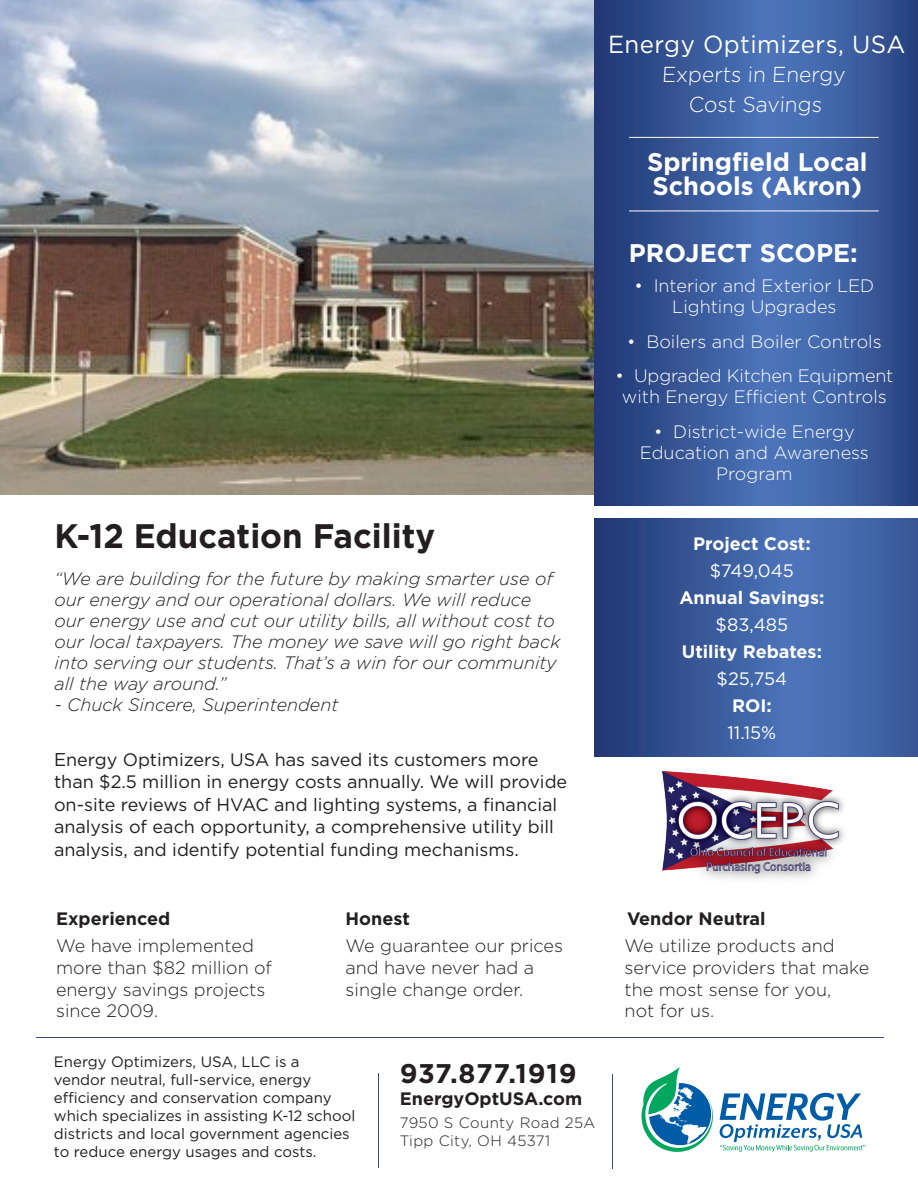
<style>
.page{position:relative;width:918px;height:1188px;background:#fff}
.page>*{position:absolute;margin:0;border:0;box-sizing:border-box;transform-origin:0 0}
.t1{font:700 34.05px "Gotham";color:#231f20}
.t2{font:700 27px "Gotham";letter-spacing:.03em;color:#231f20}
.t3{font:700 25.5px "Gotham";color:#fff}
.t4{font:24.75px "Gotham";letter-spacing:.02em;color:#fff}
.t5{font:300 21.6px/30px "Gotham";color:#fff;text-align:center}
.t6{font:italic 300 18px/21px "Gotham";color:#231f20}
.t7{font:18px/22.5px "Gotham";color:#231f20}
.t8{font:300 18px/21.6px "Gotham";color:#231f20}
.t9{font:300 18px/21px "Gotham";color:#fff;text-align:center}
.t10{font:700 18px/27px "Gotham";color:#fff;text-align:center}
.t11{font:700 18px "Gotham";color:#231f20}
.t12{font:18px/27px "Gotham";color:#fff}
.t13{font:15px/18px "Gotham";color:#231f20}
.t14{font:300 15px "Gotham";letter-spacing:.025em;color:#231f20}
.s1{font-size:18.6px}
.s2{font-weight:400}
.s3{font-weight:700}
</style>
<div class="page">
<img style="left:0;top:0;width:594px;height:495px">
<hr style="left:36px;top:1037px;width:848px;height:1px;background:#354a75">
<hr style="left:379px;top:1074px;width:1px;height:94px;background:#354a75">
<hr style="left:612px;top:1074px;width:1px;height:94px;background:#354a75">
<img style="left:662px;top:771px;width:182px;height:108px">
<svg style="left:641px;top:1067px;width:224px;height:86px"></svg>
<svg style="left:594px;top:0;width:324px;height:505px;background:#39599a"></svg>
<svg style="left:594px;top:519px;width:324px;height:238px;background:#3b5c9d"></svg>
<hr style="left:629px;top:137px;width:250px;height:1px;background:#fff">
<hr style="left:629px;top:211px;width:250px;height:1px;background:#fff">
<p class="t4" style="left:608px;top:28px;width:299px">Energy Optimizers, USA</p>
<p class="t5" style="left:662px;top:59px;width:186px">Experts in Energy<br>Cost Savings</p>
<p class="t3" style="left:647px;top:145px;width:222px">Springfield Local</p>
<p class="t3" style="left:652px;top:169px;width:211px">Schools (Akron)</p>
<p class="t3" style="left:629px;top:236px;width:230px">PROJECT SCOPE:</p>
<p class="t1" style="left:55px;top:513px;width:382px">K-12 Education Facility</p>
<p class="t6" style="left:55px;top:568px;width:507px">“We are building for the future by making smarter use of our energy and our operational dollars. We will reduce our energy use and cut our utility bills, all without cost to our local taxpayers. The money we save will go right back into serving our students. That’s a win for our community all the way around.”</p>
<p class="t6" style="left:55px;top:694px;width:286px">- Chuck Sincere, Superintendent</p>
<p class="t7" style="left:54px;top:748px;width:515px"><span class="s1">E</span>nergy Optimizers, USA has saved its customers more than $2.5 million in energy costs annually. We will provide on-site reviews of HVAC and lighting systems, a financial analysis of each opportunity, a comprehensive utility bill analysis, and identify potential funding mechanisms.</p>
<p class="t9" style="left:634px;top:275px;width:241px">• Interior and Exterior LED<br>Lighting Upgrades</p>
<p class="t9" style="left:627px;top:330px;width:256px">• Boilers and Boiler Controls</p>
<p class="t9" style="left:615px;top:365px;width:279px">• Upgraded Kitchen Equipment with Energy Efficient Controls</p>
<p class="t9" style="left:640px;top:420px;width:230px">• District-wide Energy<br>Education and Awareness<br>Program</p>
<p class="t10" style="left:693px;top:530px;width:119px">Project Cost: <span class="s2">$749,045</span></p>
<p class="t10" style="left:679px;top:584px;width:147px">Annual Savings: <span class="s2">$83,485</span></p>
<p class="t10" style="left:682px;top:638px;width:142px">Utility Rebates: <span class="s2">$25,754</span></p>
<p class="t12" style="left:727px;top:692px;width:50px"><span class="s3">ROI:<br></span>11.15%</p>
<p class="t11" style="left:56px;top:906px;width:116px">Experienced</p>
<p class="t11" style="left:627px;top:906px;width:140px">Vendor Neutral</p>
<p class="t8" style="left:56px;top:935px;width:218px">We have implemented more than $82 million of energy savings projects since 2009.</p>
<p class="t11" style="left:346px;top:906px;width:66px">Honest</p>
<p class="t8" style="left:346px;top:935px;width:219px">We guarantee our prices and have never had a single change order.</p>
<p class="t8" style="left:625px;top:935px;width:246px">We utilize products and service providers that make the most sense for you,<br>not for us.</p>
<p class="t13" style="left:54px;top:1053px;width:303px">Energy Optimizers, USA, LLC is a vendor neutral, full-service, energy efficiency and conservation company which specializes in assisting K-12 school districts and local government agencies to reduce energy usages and costs.</p>
<p class="t2" style="left:400px;top:1055px;width:178px">937.877.1919</p>
<p class="t11" style="left:400px;top:1087px;width:184px">EnergyOptUSA.com</p>
<p class="t14" style="left:400px;top:1113px;width:197px">7950 S County Road 25A</p>
<p class="t14" style="left:400px;top:1131px;width:152px">Tipp City, OH 45371</p>
</div>
